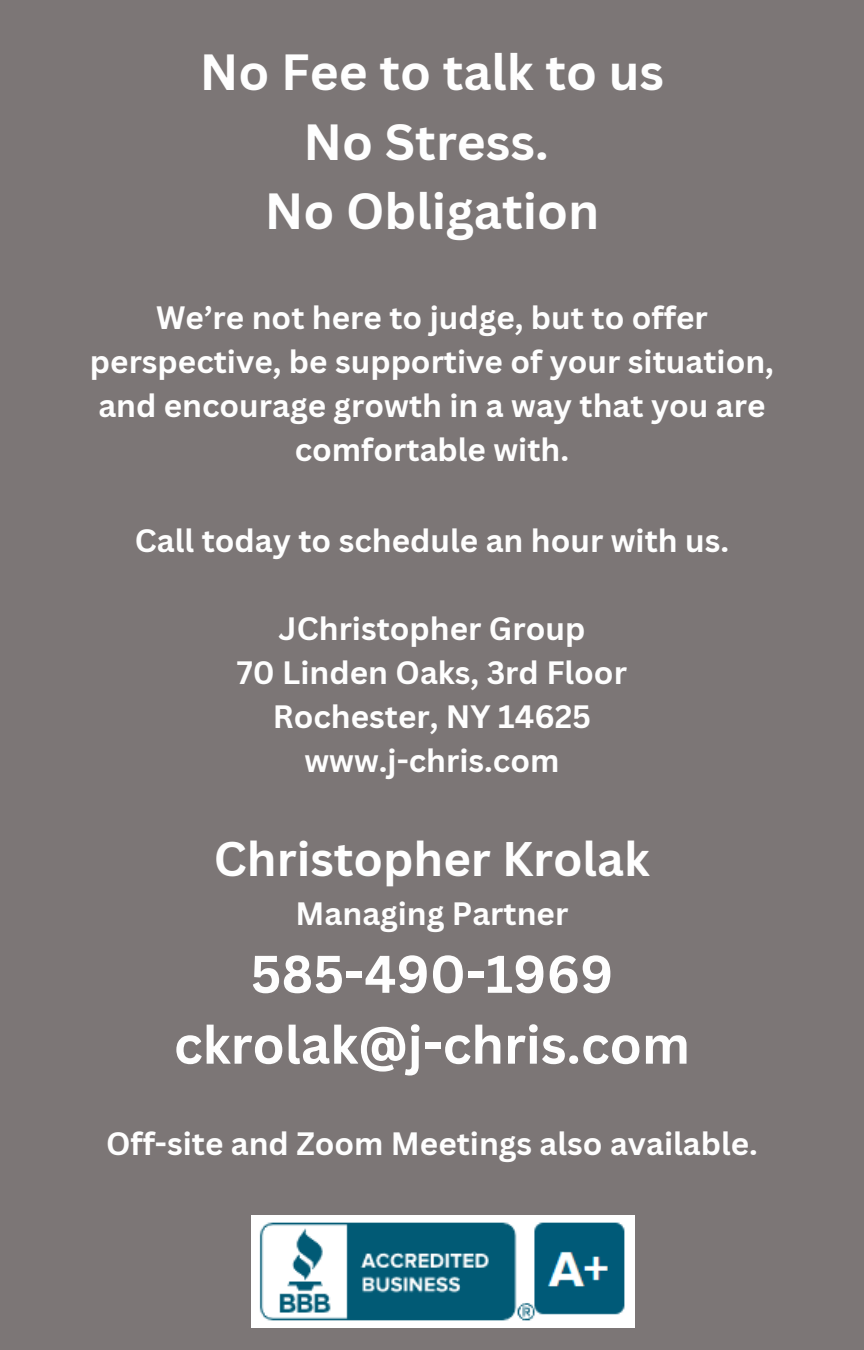
<style>
.page{position:relative;width:864px;height:1350px;background:#7c7676}
.page>*{position:absolute;margin:0;border:0;box-sizing:border-box;transform-origin:0 0}
.t1{font:700 51.75px/70.9px "Canva Sans";color:#fefefe;text-align:center}
.t2{font:700 49.5px/69.3px "Canva Sans";color:#fefefe;text-align:center}
.t3{font:700 47.25px "Canva Sans";color:#fefefe}
.t4{font:700 31.5px/43.9px "Canva Sans";color:#fefefe;text-align:center}
</style>
<div class="page">
<img style="left:251px;top:1216px;width:383px;height:111px">
<p class="t2" style="left:200px;top:36px;width:466px">No Fee to talk to us<br>No Stress.<br>No Obligation</p>
<p class="t4" style="left:90px;top:295px;width:686px">We’re not here to judge, but to offer perspective, be supportive of your situation, and encourage growth in a way that you are comfortable with.</p>
<h1 class="t4" style="left:135px;top:518px;width:596px">Call today to schedule an hour with us.</h1>
<p class="t4" style="left:279px;top:606px;width:308px">JChristopher Group</p>
<p class="t4" style="left:237px;top:650px;width:392px">70 Linden Oaks, 3rd Floor</p>
<p class="t4" style="left:273px;top:694px;width:320px">Rochester, NY 14625</p>
<p class="t4" style="left:305px;top:738px;width:256px">www.j-chris.com</p>
<p class="t3" style="left:214px;top:826px;width:437px">Christopher Krolak</p>
<p class="t4" style="left:296px;top:891px;width:274px">Managing Partner</p>
<p class="t1" style="left:174px;top:937px;width:518px">585-490-1969 ckrolak@j-chris.com</p>
<p class="t4" style="left:106px;top:1121px;width:653px">Off-site and Zoom Meetings also available.</p>
</div>
